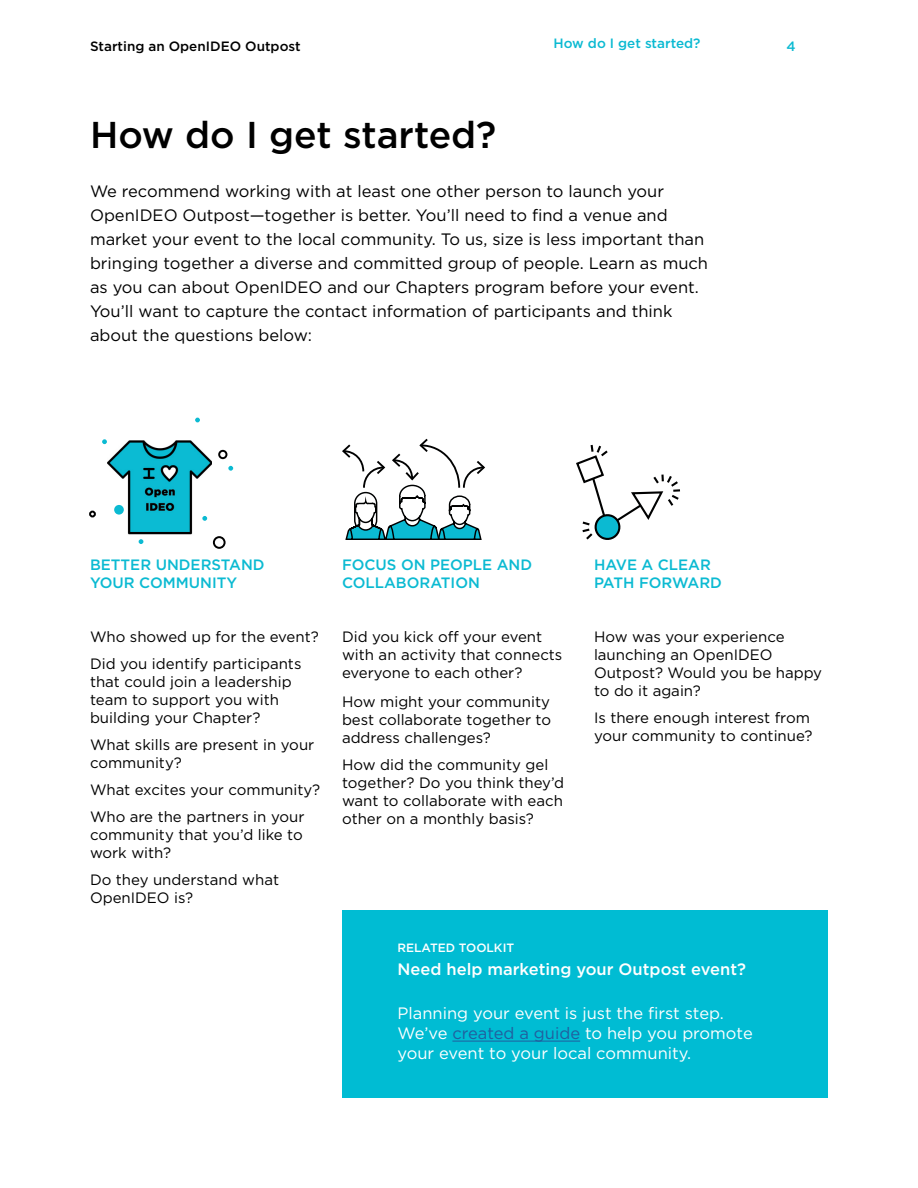
<style>
.page{position:relative;width:918px;height:1188px;background:#fff}
.page>*{position:absolute;margin:0;border:0;box-sizing:border-box;transform-origin:0 0}
.t1{font:500 37.35px "Gotham";color:#000}
.t2{font:16.5px/24px "Gotham";color:#000}
.t3{font:16.5px/19.8px "Gotham";color:#fff}
.t4{font:500 16.5px "Gotham";color:#fff}
.t5{font:15px/18px "Gotham";color:#000}
.t6{font:500 15px/18px "Gotham";color:#0bbad2}
.t7{font:500 13.5px "Gotham";color:#000}
.t8{font:500 13.5px "Gotham";color:#0bbad2}
.t9{font:500 12px "Gotham";color:#fff}
.s1{color:#215e9e}
</style>
<div class="page">
<img style="left:127px;top:521px;width:66px;height:14px">
<div style="left:213px;top:536px;width:13px;height:13px;border:2px solid #000;border-radius:50%"></div>
<svg style="left:195px;top:418px;width:5px;height:4px"></svg>
<svg style="left:139px;top:539px;width:4px;height:5px"></svg>
<svg style="left:89px;top:439px;width:144px;height:82px"></svg>
<svg style="left:342px;top:438px;width:143px;height:102px"></svg>
<svg style="left:576px;top:444px;width:104px;height:96px"></svg>
<div style="left:342px;top:911px;width:486px;height:187px;background:#00bcd3"></div>
<hr style="left:452px;top:1041px;width:128px;height:1px;background:#215e9e">
<p class="t7" style="left:90px;top:37px;width:212px">Starting an OpenIDEO Outpost</p>
<p class="t8" style="left:553px;top:35px;width:149px">How do I get started?</p>
<p class="t8" style="left:787px;top:37px;width:11px">4</p>
<h1 class="t1" style="left:90px;top:110px;width:408px">How do I get started?</h1>
<p class="t2" style="left:90px;top:179px;width:620px">We recommend working with at least one other person to launch your OpenIDEO Outpost—together is better. You’ll need to find a venue and market your event to the local community. To us, size is less important than bringing together a diverse and committed group of people. Learn as much as you can about OpenIDEO and our Chapters program before your event.<br>You’ll want to capture the contact information of participants and think about the questions below:</p>
<p class="t6" style="left:90px;top:556px;width:176px">BETTER UNDERSTAND<br>YOUR COMMUNITY</p>
<p class="t5" style="left:90px;top:623px;width:230px;line-height:27px">Who showed up for the event?<br>Did you identify participants</p>
<p class="t5" style="left:90px;top:672px;width:203px">that could join a leadership team to support you with building your Chapter?</p>
<p class="t5" style="left:90px;top:735px;width:226px">What skills are present in your community?</p>
<p class="t5" style="left:90px;top:776px;width:232px;line-height:27px">What excites your community?<br>Who are the partners in your</p>
<p class="t5" style="left:90px;top:825px;width:214px">community that you’d like to work with?</p>
<p class="t5" style="left:90px;top:870px;width:191px">Do they understand what<br>OpenIDEO is?</p>
<p class="t6" style="left:342px;top:556px;width:192px">FOCUS ON PEOPLE AND<br>COLLABORATION</p>
<p class="t5" style="left:342px;top:627px;width:222px">Did you kick off your event with an activity that connects everyone to each other?</p>
<p class="t5" style="left:342px;top:692px;width:211px;text-align:justify">How might your community best collaborate together to address challenges?</p>
<p class="t5" style="left:342px;top:755px;width:224px">How did the community gel together? Do you think they’d want to collaborate with each other on a monthly basis?</p>
<p class="t6" style="left:594px;top:556px;width:130px">HAVE A CLEAR<br>PATH FORWARD</p>
<p class="t5" style="left:594px;top:627px;width:230px">How was your experience launching an OpenIDEO<br>Outpost? Would you be happy to do it again?</p>
<p class="t5" style="left:594px;top:708px;width:220px">Is there enough interest from your community to continue?</p>
<p class="t9" style="left:398px;top:940px;width:118px">RELATED TOOLKIT</p>
<p class="t4" style="left:398px;top:958px;width:350px">Need help marketing your Outpost event?</p>
<p class="t3" style="left:398px;top:1003px;width:357px">Planning your event is just the first step.<br>We’ve <span class="s1">created a guide</span> to help you promote your event to your local community.</p>
</div>
